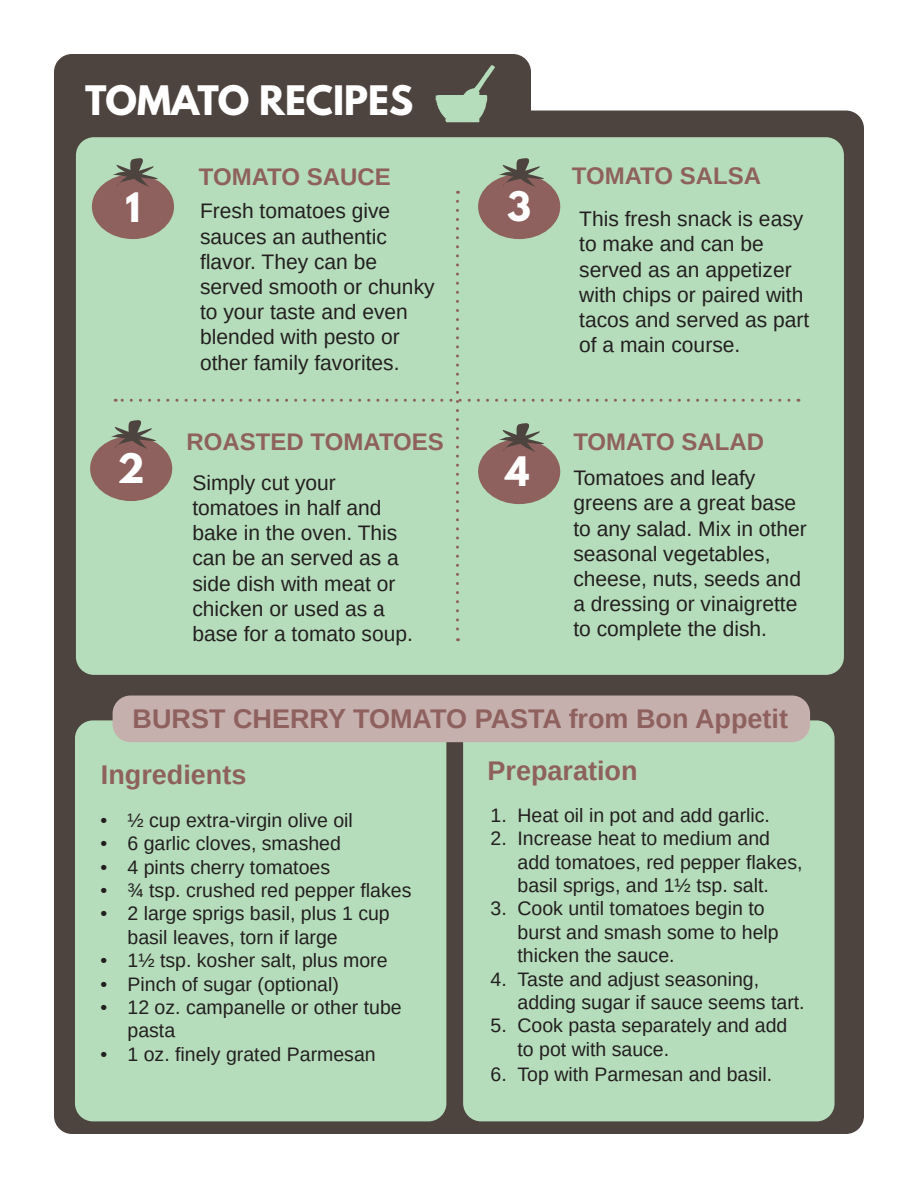
<style>
.page{position:relative;width:918px;height:1188px;background:#fff}
.page>*{position:absolute;margin:0;border:0;box-sizing:border-box;transform-origin:0 0}
.t1{font:700 36px "League Spartan";color:#fff}
.t2{font:700 27px "Arimo";color:#8e615e}
.t3{font:700 24px "Arimo";color:#8e615e}
.t4{font:21px/25.2px "Arimo";color:#231f20}
.t5{font:19.5px/23.4px "Arimo";color:#231f20}
</style>
<div class="page">
<div style="left:54px;top:54px;width:477px;height:146px;background:#4d443f;border-radius:18px"></div>
<div style="left:54px;top:111px;width:810px;height:1023px;background:#4d443f;border-radius:18px"></div>
<svg style="left:436px;top:65px;width:59px;height:57px"></svg>
<div style="left:76px;top:137px;width:768px;height:538px;background:#b6ddbb;border-radius:18px"></div>
<svg style="left:90px;top:158px;width:699px;height:483px"></svg>
<div style="left:75px;top:720px;width:371px;height:401px;background:#b6ddbb;border-radius:18px"></div>
<div style="left:463px;top:720px;width:372px;height:401px;background:#b6ddbb;border-radius:18px"></div>
<div style="left:113px;top:696px;width:697px;height:46px;background:#c6b0ae;border-radius:18px"></div>
<p class="t1" style="left:85px;top:72px;width:330px">TOMATO RECIPES</p>
<p class="t3" style="left:199px;top:160px;width:194px">TOMATO SAUCE</p>
<p class="t3" style="left:572px;top:159px;width:191px">TOMATO SALSA</p>
<p class="t1" style="left:125px;top:180px;width:16px">1</p>
<p class="t4" style="left:200px;top:199px;width:236px">Fresh tomatoes give sauces an authentic flavor. They can be served smooth or chunky to your taste and even blended with pesto or other family favorites.</p>
<p class="t1" style="left:507px;top:178px;width:25px">3</p>
<p class="t4" style="left:579px;top:207px;width:231px">This fresh snack is easy to make and can be served as an appetizer with chips or paired with tacos and served as part of a main course.</p>
<p class="t3" style="left:187px;top:425px;width:259px">ROASTED TOMATOES</p>
<p class="t3" style="left:573px;top:425px;width:192px">TOMATO SALAD</p>
<p class="t1" style="left:118px;top:440px;width:29px">2</p>
<p class="t4" style="left:192px;top:470px;width:222px">Simply cut your tomatoes in half and bake in the oven. This can be an served as a side dish with meat or chicken or used as a base for a tomato soup.</p>
<p class="t1" style="left:506px;top:443px;width:25px">4</p>
<p class="t4" style="left:573px;top:466px;width:235px">Tomatoes and leafy greens are a great base to any salad. Mix in other seasonal vegetables, cheese, nuts, seeds and a dressing or vinaigrette to complete the dish.</p>
<p class="t2" style="left:133px;top:700px;width:657px">BURST CHERRY TOMATO PASTA from Bon Appetit</p>
<p class="t2" style="left:101px;top:756px;width:147px">Ingredients</p>
<p class="t2" style="left:488px;top:752px;width:152px">Preparation</p>
<p class="t5" style="left:100px;top:809px;width:254px">• ½ cup extra-virgin olive oil</p>
<p class="t5" style="left:100px;top:832px;width:242px">• 6 garlic cloves, smashed</p>
<p class="t5" style="left:100px;top:855px;width:231px">• 4 pints cherry tomatoes</p>
<p class="t5" style="left:100px;top:879px;width:312px">• ¾ tsp. crushed red pepper flakes</p>
<p class="t5" style="left:128px;top:902px;width:264px;text-indent:-27px">• 2 large sprigs basil, plus 1 cup basil leaves, torn if large</p>
<p class="t5" style="left:100px;top:949px;width:289px">• 1½ tsp. kosher salt, plus more</p>
<p class="t5" style="left:100px;top:972px;width:240px">• Pinch of sugar (optional)</p>
<p class="t5" style="left:128px;top:996px;width:276px;text-indent:-27px">• 12 oz. campanelle or other tube pasta</p>
<p class="t5" style="left:100px;top:1043px;width:277px">• 1 oz. finely grated Parmesan</p>
<p class="t5" style="left:490px;top:803px;width:281px">1. Heat oil in pot and add garlic.</p>
<p class="t5" style="left:518px;top:827px;width:287px;text-indent:-27px">2. Increase heat to medium and add tomatoes, red pepper flakes, basil sprigs, and 1½ tsp. salt.</p>
<p class="t5" style="left:518px;top:897px;width:263px;text-indent:-27px">3. Cook until tomatoes begin to burst and smash some to help thicken the sauce.</p>
<p class="t5" style="left:518px;top:967px;width:289px;text-indent:-27px">4. Taste and adjust seasoning, adding sugar if sauce seems tart.</p>
<p class="t5" style="left:518px;top:1014px;width:271px;text-indent:-27px">5. Cook pasta separately and add to pot with sauce.</p>
<p class="t5" style="left:490px;top:1063px;width:283px">6. Top with Parmesan and basil.</p>
</div>
